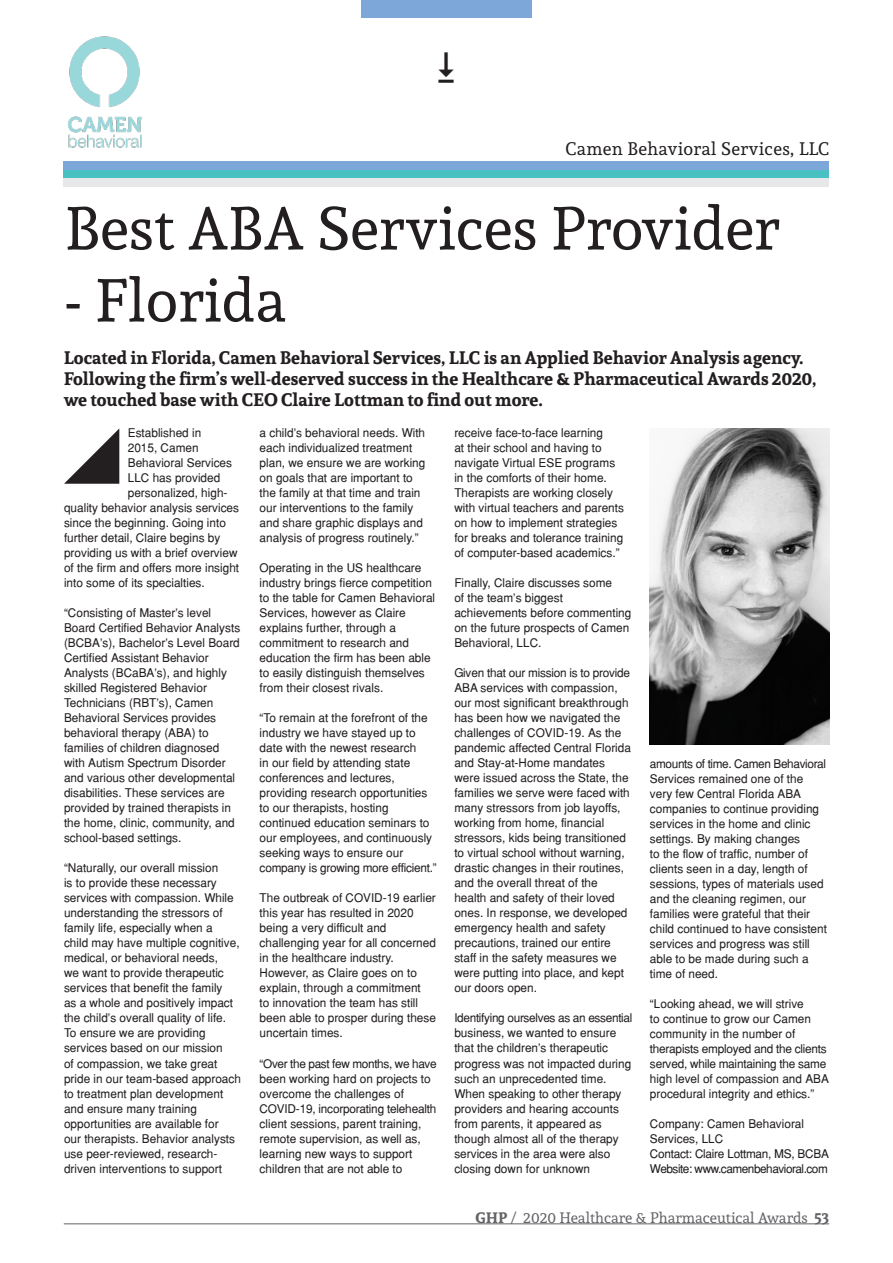
<style>
.page{position:relative;width:893px;height:1263px;background:#fff}
.page>*{position:absolute;margin:0;border:0;box-sizing:border-box;transform-origin:0 0}
.t1{font:60px "Andada";color:#231f20}
.t2{font:700 18px/21px "Andada";color:#231f20}
.t3{font:18px "Andada";letter-spacing:.02em;color:#231f20}
.t4{font:15px "Andada";color:#636366}
.t5{font:12px/15px "Helvetica";color:#231f20}
.t6{font:12px "Helvetica";letter-spacing:-.02em;color:#231f20}
.t7{font:12px "Helvetica";letter-spacing:-.03em;color:#231f20}
.t8{font:12px "Helvetica";letter-spacing:-.025em;color:#231f20}
.t9{font:12px "Helvetica";letter-spacing:-.04em;color:#231f20}
.s1{font-weight:700}
</style>
<div class="page">
<hr style="left:64px;top:1223px;width:765px;height:1px;background:#636366">
<div style="left:64px;top:162px;width:765px;height:8px;background:#7ca7d8"></div>
<div style="left:64px;top:170px;width:765px;height:9px;background:#49c1c2"></div>
<div style="left:64px;top:179px;width:765px;height:8px;background:#e6e7e9"></div>
<div style="left:361px;top:0;width:170px;height:17px;background:#7ca7d8"></div>
<svg style="left:64px;top:429px;width:55px;height:55px"></svg>
<img style="left:650px;top:428px;width:179px;height:316px">
<img style="left:63px;top:36px;width:116px;height:126px">
<p class="t3" style="left:565px;top:137px;width:265px">Camen Behavioral Services, LLC</p>
<p class="t1" style="left:65px;top:190px;width:716px">Best ABA Services Provider</p>
<p class="t1" style="left:65px;top:262px;width:223px">- Florida</p>
<p class="t2" style="left:64px;top:347px;width:754px">Located in Florida, Camen Behavioral Services, LLC is an Applied Behavior Analysis agency.<br>Following the firm’s well-deserved success in the Healthcare &amp; Pharmaceutical Awards 2020, we touched base with CEO Claire Lottman to find out more.</p>
<p class="t5" style="left:128px;top:425px;width:75px">Established in</p>
<p class="t5" style="left:128px;top:440px;width:72px">2015, Camen</p>
<p class="t5" style="left:128px;top:455px;width:106px">Behavioral Services</p>
<p class="t5" style="left:128px;top:470px;width:94px">LLC has provided</p>
<p class="t5" style="left:128px;top:485px;width:101px">personalized, high-</p>
<p class="t5" style="left:64px;top:500px;width:177px">quality behavior analysis services</p>
<p class="t5" style="left:64px;top:515px;width:163px">since the beginning. Going into</p>
<p class="t5" style="left:64px;top:530px;width:158px">further detail, Claire begins by</p>
<p class="t5" style="left:64px;top:545px;width:175px">providing us with a brief overview</p>
<p class="t5" style="left:64px;top:560px;width:177px">of the firm and offers more insight</p>
<p class="t5" style="left:64px;top:575px;width:142px">into some of its specialties.</p>
<p class="t5" style="left:64px;top:605px;width:178px">“Consisting of Master’s level<br>Board Certified Behavior Analysts (BCBA’s), Bachelor’s Level Board<br>Certified Assistant Behavior<br>Analysts (BCaBA’s), and highly skilled Registered Behavior<br>Technicians (RBT’s), Camen<br>Behavioral Services provides behavioral therapy (ABA) to families of children diagnosed with Autism Spectrum Disorder and various other developmental disabilities. These services are provided by trained therapists in the home, clinic, community, and school-based settings.</p>
<p class="t5" style="left:64px;top:860px;width:178px">“Naturally, our overall mission<br>is to provide these necessary services with compassion. While understanding the stressors of family life, especially when a<br>child may have multiple cognitive, medical, or behavioral needs,<br>we want to provide therapeutic services that benefit the family<br>as a whole and positively impact the child’s overall quality of life.<br>To ensure we are providing services based on our mission<br>of compassion, we take great pride in our team-based approach to treatment plan development and ensure many training opportunities are available for<br>our therapists. Behavior analysts use peer-reviewed, research&shy;driven interventions to support</p>
<p class="t5" style="left:454px;top:425px;width:171px">receive face-to-face learning<br>at their school and having to navigate Virtual ESE programs in the comforts of their home.<br>Therapists are working closely with virtual teachers and parents on how to implement strategies for breaks and tolerance training of computer-based academics.”</p>
<p class="t5" style="left:454px;top:575px;width:159px">Finally, Claire discusses some</p>
<p class="t5" style="left:454px;top:590px;width:179px">of the team’s biggest achievements before commenting on the future prospects of Camen<br>Behavioral, LLC.</p>
<p class="t6" style="left:454px;top:666px;width:177px">Given that our mission is to provide</p>
<p class="t5" style="left:454px;top:680px;width:178px">ABA services with compassion, our most significant breakthrough has been how we navigated the challenges of COVID-19. As the pandemic affected Central Florida and Stay-at-Home mandates were issued across the State, the families we serve were faced with many stressors from job layoffs, working from home, financial stressors, kids being transitioned to virtual school without warning, drastic changes in their routines, and the overall threat of the health and safety of their loved ones. In response, we developed emergency health and safety precautions, trained our entire staff in the safety measures we were putting into place, and kept our doors open.</p>
<p class="t8" style="left:454px;top:1011px;width:180px">Identifying ourselves as an essential</p>
<p class="t5" style="left:454px;top:1025px;width:178px">business, we wanted to ensure that the children’s therapeutic progress was not impacted during</p>
<p class="t5" style="left:454px;top:1070px;width:169px">such an unprecedented time.<br>When speaking to other therapy</p>
<p class="t5" style="left:454px;top:1100px;width:166px">providers and hearing accounts from parents, it appeared as though almost all of the therapy services in the area were also closing down for unknown</p>
<p class="t5" style="left:260px;top:425px;width:167px">a child’s behavioral needs. With each individualized treatment plan, we ensure we are working on goals that are important to the family at that time and train our interventions to the family and share graphic displays and analysis of progress routinely.”</p>
<p class="t5" style="left:260px;top:560px;width:177px">Operating in the US healthcare industry brings fierce competition to the table for Camen Behavioral<br>Services, however as Claire explains further, through a commitment to research and education the firm has been able to easily distinguish themselves from their closest rivals.</p>
<p class="t5" style="left:260px;top:710px;width:179px">“To remain at the forefront of the industry we have stayed up to date with the newest research<br>in our field by attending state conferences and lectures, providing research opportunities to our therapists, hosting continued education seminars to our employees, and continuously seeking ways to ensure our company is growing more efficient.”</p>
<p class="t5" style="left:260px;top:890px;width:178px">The outbreak of COVID-19 earlier</p>
<p class="t5" style="left:260px;top:905px;width:178px">this year has resulted in 2020 being a very difficult and challenging year for all concerned in the healthcare industry.<br>However, as Claire goes on to explain, through a commitment<br>to innovation the team has still been able to prosper during these uncertain times.</p>
<p class="t7" style="left:260px;top:1056px;width:179px">“Over the past few months, we have</p>
<p class="t5" style="left:260px;top:1070px;width:173px">been working hard on projects to overcome the challenges of</p>
<p class="t5" style="left:260px;top:1100px;width:178px">COVID-19, incorporating telehealth</p>
<p class="t5" style="left:260px;top:1115px;width:163px">client sessions, parent training, remote supervision, as well as, learning new ways to support children that are not able to</p>
<p class="t7" style="left:650px;top:757px;width:178px">amounts of time. Camen Behavioral</p>
<p class="t5" style="left:650px;top:771px;width:179px">Services remained one of the very few Central Florida ABA companies to continue providing services in the home and clinic settings. By making changes<br>to the flow of traffic, number of clients seen in a day, length of sessions, types of materials used and the cleaning regimen, our families were grateful that their child continued to have consistent services and progress was still able to be made during such a time of need.</p>
<p class="t5" style="left:650px;top:996px;width:178px">“Looking ahead, we will strive<br>to continue to grow our Camen community in the number of therapists employed and the clients</p>
<p class="t6" style="left:650px;top:1057px;width:178px">served, while maintaining the same</p>
<p class="t5" style="left:650px;top:1071px;width:180px">high level of compassion and ABA procedural integrity and ethics.”</p>
<p class="t5" style="left:650px;top:1116px;width:156px">Company: Camen Behavioral<br>Services, LLC</p>
<p class="t6" style="left:650px;top:1147px;width:180px">Contact: Claire Lottman, MS, BCBA</p>
<p class="t9" style="left:650px;top:1162px;width:179px">Website: www.camenbehavioral.com</p>
<p class="t4" style="left:475px;top:1208px;width:355px"><span class="s1">GHP</span> / 2020 Healthcare &amp; Pharmaceutical Awards <span class="s1">53</span></p>
</div>
